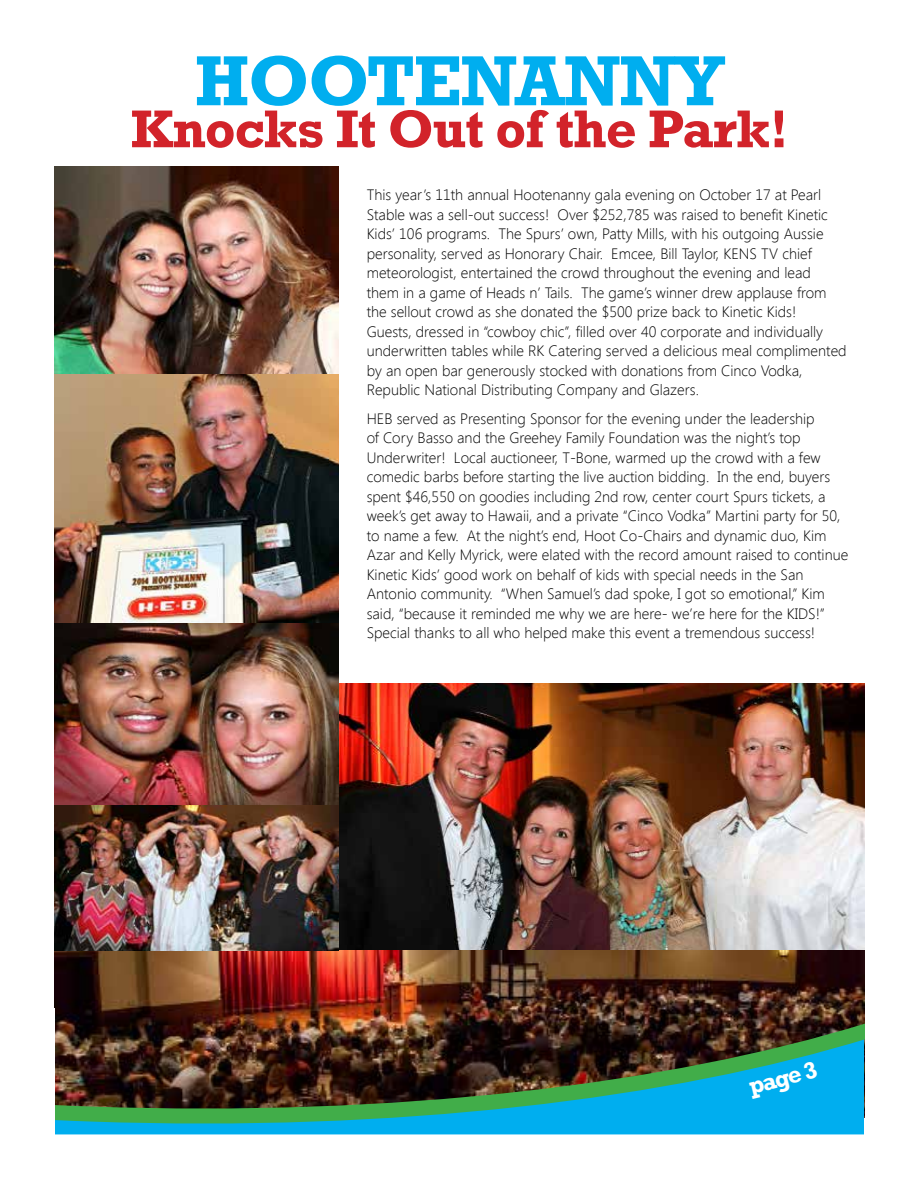
<style>
.page{position:relative;width:918px;height:1188px;background:#fff}
.page>*{position:absolute;margin:0;border:0;box-sizing:border-box;transform-origin:0 0}
.t1{font:700 72px "Rockwell";letter-spacing:-.02em;color:#00aeef}
.t2{font:700 54px "Rockwell";letter-spacing:-.02em;color:#d2232a}
.t3{font:300 15px/19.5px "Segoe UI";color:#000}
</style>
<div class="page">
<img style="left:55px;top:951px;width:810px;height:61px">
<img style="left:55px;top:167px;width:284px;height:784px">
<img style="left:339px;top:683px;width:526px;height:267px">
<img style="left:55px;top:1012px;width:810px;height:123px">
<svg style="left:749px;top:1060px;width:69px;height:39px;background:#04ade2"></svg>
<h1 class="t1" style="left:195px;top:37px;width:532px">HOOTENANNY</h1>
<h2 class="t2" style="left:131px;top:96px;width:659px">Knocks It Out of the Park!</h2>
<p class="t3" style="left:367px;top:185px;width:481px">This year’s 11th annual Hootenanny gala evening on October 17 at Pearl Stable was a sell-out success! Over $252,785 was raised to benefit Kinetic Kids’ 106 programs. The Spurs’ own, Patty Mills, with his outgoing Aussie personality, served as Honorary Chair. Emcee, Bill Taylor, KENS TV chief meteorologist, entertained the crowd throughout the evening and lead them in a game of Heads n’ Tails. The game’s winner drew applause from the sellout crowd as she donated the $500 prize back to Kinetic Kids!<br>Guests, dressed in “cowboy chic”, filled over 40 corporate and individually underwritten tables while RK Catering served a delicious meal complimented by an open bar generously stocked with donations from Cinco Vodka, Republic National Distributing Company and Glazers.</p>
<p class="t3" style="left:367px;top:408px;width:483px">HEB served as Presenting Sponsor for the evening under the leadership<br>of Cory Basso and the Greehey Family Foundation was the night’s top Underwriter! Local auctioneer, T-Bone, warmed up the crowd with a few comedic barbs before starting the live auction bidding. In the end, buyers spent $46,550 on goodies including 2nd row, center court Spurs tickets, a week’s get away to Hawaii, and a private “Cinco Vodka” Martini party for 50, to name a few. At the night’s end, Hoot Co-Chairs and dynamic duo, Kim Azar and Kelly Myrick, were elated with the record amount raised to continue Kinetic Kids’ good work on behalf of kids with special needs in the San Antonio community. “When Samuel’s dad spoke, I got so emotional,” Kim said, “because it reminded me why we are here- we’re here for the KIDS!” Special thanks to all who helped make this event a tremendous success!</p>
</div>
